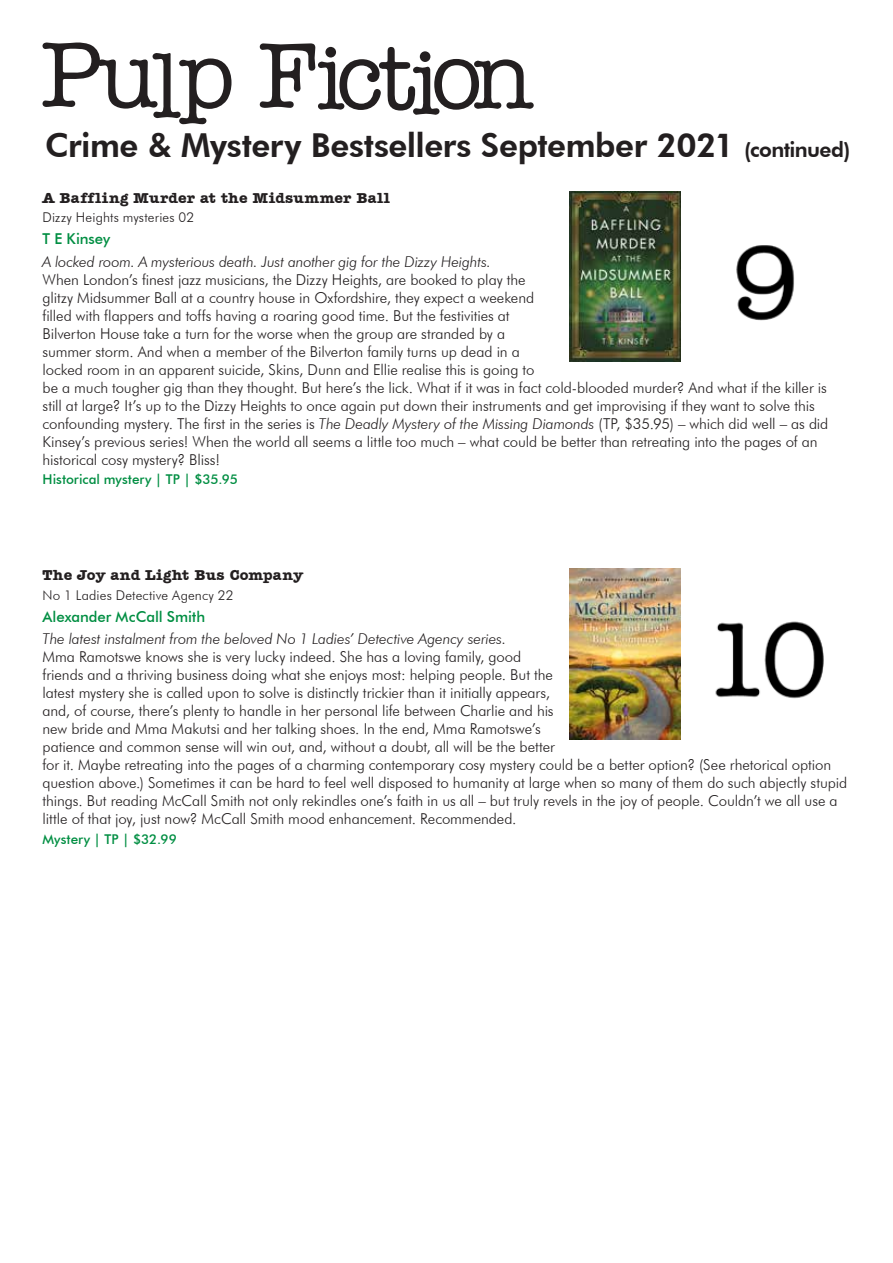
<style>
.page{position:relative;width:893px;height:1263px;background:#fff}
.page>*{position:absolute;margin:0;border:0;box-sizing:border-box;transform-origin:0 0}
.t1{font:800 33px "Futura BT";letter-spacing:-.015em;color:#231f20}
.t2{font:300 15px/18px "Futura BT";letter-spacing:-.005em;color:#231f20}
.t3{font:italic 300 15px "Futura BT";letter-spacing:-.01em;color:#231f20}
.t4{font:700 15px "Amer Typewriter IT Cby BT";letter-spacing:.015em;color:#231f20}
.t5{font:500 15px "Futura BT";letter-spacing:-.005em;color:#008e42}
.t6{font:300 13.5px "Futura BT";letter-spacing:.01em;color:#231f20}
.t7{font:500 13.5px "Futura BT";color:#008e42}
.s1{font-size:21px}
.s2{font-style:italic}
</style>
<div class="page">
<svg style="left:43px;top:43px;width:188px;height:81px"></svg>
<svg style="left:260px;top:43px;width:274px;height:72px"></svg>
<img style="left:570px;top:569px;width:254px;height:170px">
<img style="left:570px;top:191px;width:224px;height:170px">
<h1 class="t1" style="left:45px;top:125px;width:807px">Crime &amp; Mystery Bestsellers September 2021 <span class="s1">(continued)</span></h1>
<p class="t4" style="left:43px;top:188px;width:349px">A Baffling Murder at the Midsummer Ball</p>
<p class="t6" style="left:43px;top:209px;width:153px">Dizzy Heights mysteries 02</p>
<p class="t5" style="left:43px;top:230px;width:69px">T E Kinsey</p>
<p class="t3" style="left:43px;top:252px;width:450px">A locked room. A mysterious death. Just another gig for the Dizzy Heights.</p>
<p class="t2" style="left:43px;top:270px;width:787px">When London’s finest jazz musicians, the Dizzy Heights, are booked to play the<br>glitzy Midsummer Ball at a country house in Oxfordshire, they expect a weekend<br>filled with flappers and toffs having a roaring good time. But the festivities at<br>Bilverton House take a turn for the worse when the group are stranded by a<br>summer storm. And when a member of the Bilverton family turns up dead in a<br>locked room in an apparent suicide, Skins, Dunn and Ellie realise this is going to<br>be a much tougher gig than they thought. But here’s the lick. What if it was in fact cold-blooded murder? And what if the killer is still at large? It’s up to the Dizzy Heights to once again put down their instruments and get improvising if they want to solve this confounding mystery. The first in the series is <span class="s2">The Deadly Mystery of the Missing Diamonds</span> (TP, $35.95) – which did well – as did Kinsey’s previous series! When the world all seems a little too much – what could be better than retreating into the pages of an historical cosy mystery? Bliss!</p>
<p class="t7" style="left:43px;top:471px;width:197px">Historical mystery | TP | $35.95</p>
<p class="t4" style="left:43px;top:566px;width:262px">The Joy and Light Bus Company</p>
<p class="t6" style="left:43px;top:587px;width:193px">No 1 Ladies Detective Agency 22</p>
<p class="t5" style="left:43px;top:607px;width:164px">Alexander McCall Smith</p>
<p class="t3" style="left:43px;top:630px;width:465px">The latest instalment from the beloved No 1 Ladies’ Detective Agency series.</p>
<p class="t2" style="left:43px;top:648px;width:806px">Mma Ramotswe knows she is very lucky indeed. She has a loving family, good<br>friends and a thriving business doing what she enjoys most: helping people. But the<br>latest mystery she is called upon to solve is distinctly trickier than it initially appears,<br>and, of course, there’s plenty to handle in her personal life between Charlie and his<br>new bride and Mma Makutsi and her talking shoes. In the end, Mma Ramotswe’s<br>patience and common sense will win out, and, without a doubt, all will be the better<br>for it. Maybe retreating into the pages of a charming contemporary cosy mystery could be a better option? (See rhetorical option question above.) Sometimes it can be hard to feel well disposed to humanity at large when so many of them do such abjectly stupid things. But reading McCall Smith not only rekindles one’s faith in us all – but truly revels in the joy of people. Couldn’t we all use a little of that joy, just now? McCall Smith mood enhancement. Recommended.</p>
<p class="t7" style="left:43px;top:830px;width:136px">Mystery | TP | $32.99</p>
</div>
